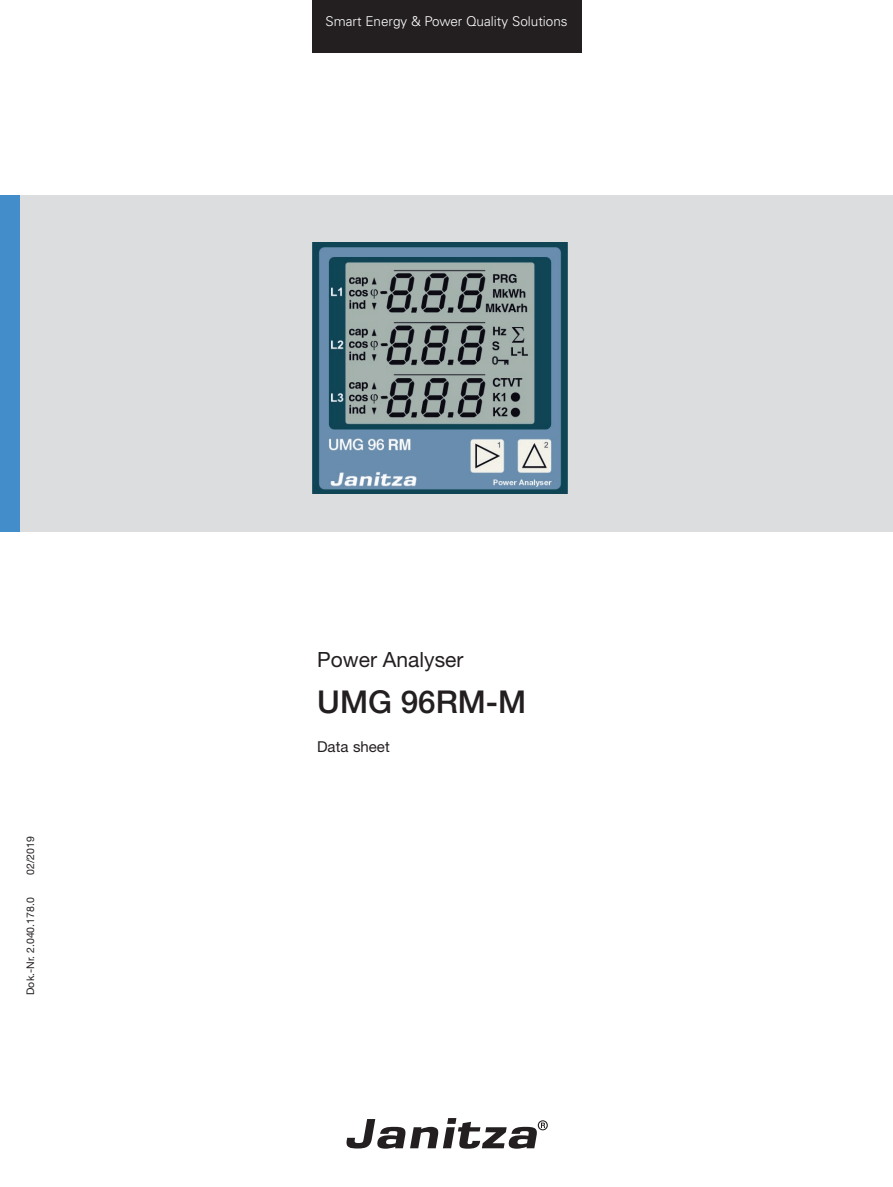
<style>
.page{position:relative;width:893px;height:1187px;background:#fff}
.page>*{position:absolute;margin:0;border:0;box-sizing:border-box;transform-origin:0 0}
.t1{font:500 31.5px "Helvetica Neue LT";color:#231f20}
.t2{font:21px "Helvetica Neue LT";color:#231f20}
.t3{font:15px "Helvetica Neue LT";color:#231f20}
.t4{font:300 13.5px "Univers LT Std";color:#fff}
.t5{font:10.5px "Helvetica Neue LT";color:#231f20}
</style>
<div class="page">
<div style="left:0;top:196px;width:893px;height:335px;background:#dcdddf"></div>
<div style="left:0;top:196px;width:20px;height:335px;background:#448dcb"></div>
<div style="left:312px;top:0;width:269px;height:52px;background:#231f20"></div>
<svg style="left:346px;top:1118px;width:202px;height:30px"></svg>
<img style="left:312px;top:242px;width:255px;height:251px">
<p class="t5" style="left:24px;top:874px;width:40px;rotate:-90deg">02/2019</p>
<p class="t5" style="left:24px;top:994px;width:99px;rotate:-90deg">Dok.-Nr. 2.040.178.0</p>
<p class="t4" style="left:326px;top:13px;width:244px">Smart Energy &amp; Power Quality Solutions</p>
<h2 class="t2" style="left:317px;top:647px;width:148px">Power Analyser</h2>
<h1 class="t1" style="left:317px;top:682px;width:210px">UMG 96RM-M</h1>
<p class="t3" style="left:317px;top:738px;width:74px">Data sheet</p>
</div>
